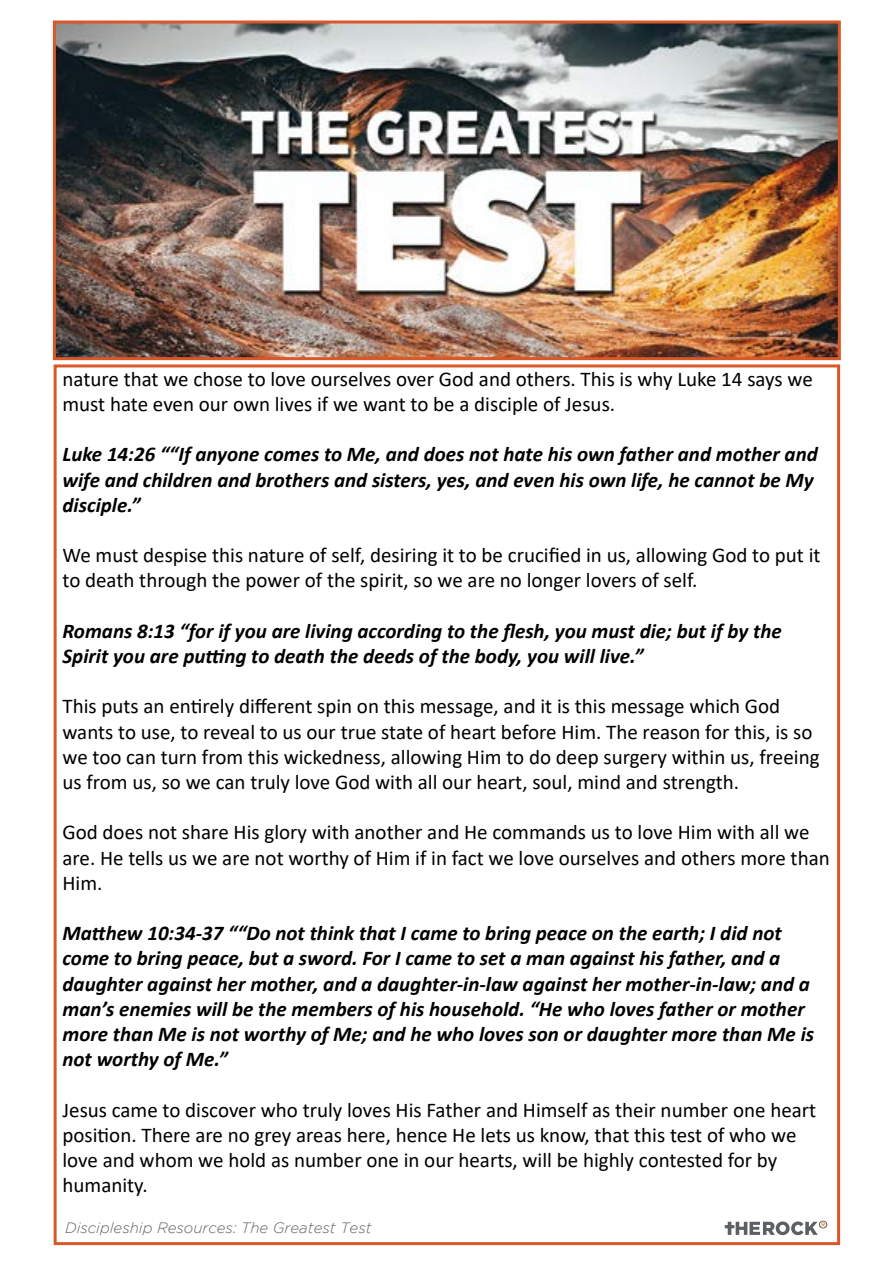
<style>
.page{position:relative;width:893px;height:1263px;background:#fff}
.page>*{position:absolute;margin:0;border:0;box-sizing:border-box;transform-origin:0 0}
.t1{font:21px/25.2px "Calibri";color:#000}
.t2{font:italic 700 21px/25.2px "Calibri";color:#000}
.t3{font:italic 300 15px "Gotham";color:#636466}
</style>
<div class="page">
<img style="left:57px;top:25px;width:780px;height:331px">
<div style="left:53px;top:21px;width:788px;height:339px;border:3px solid #d85827"></div>
<svg style="left:725px;top:1221px;width:102px;height:14px"></svg>
<p class="t1" style="left:63px;top:366px;width:752px">nature that we chose to love ourselves over God and others. This is why Luke 14 says we must hate even our own lives if we want to be a disciple of Jesus.</p>
<p class="t2" style="left:63px;top:441px;width:757px">Luke 14:26 ““If anyone comes to Me, and does not hate his own father and mother and wife and children and brothers and sisters, yes, and even his own life, he cannot be My disciple.”</p>
<p class="t1" style="left:63px;top:542px;width:760px">We must despise this nature of self, desiring it to be crucified in us, allowing God to put it to death through the power of the spirit, so we are no longer lovers of self.</p>
<p class="t2" style="left:63px;top:617px;width:721px">Romans 8:13 “for if you are living according to the flesh, you must die; but if by the<br>Spirit you are putting to death the deeds of the body, you will live.”</p>
<p class="t1" style="left:63px;top:693px;width:759px">This puts an entirely different spin on this message, and it is this message which God wants to use, to reveal to us our true state of heart before Him. The reason for this, is so we too can turn from this wickedness, allowing Him to do deep surgery within us, freeing us from us, so we can truly love God with all our heart, soul, mind and strength.</p>
<p class="t1" style="left:63px;top:819px;width:769px">God does not share His glory with another and He commands us to love Him with all we are. He tells us we are not worthy of Him if in fact we love ourselves and others more than<br>Him.</p>
<p class="t2" style="left:63px;top:920px;width:753px">Matthew 10:34-37 ““Do not think that I came to bring peace on the earth; I did not come to bring peace, but a sword. For I came to set a man against his father, and a daughter against her mother, and a daughter-in-law against her mother-in-law; and a man’s enemies will be the members of his household. “He who loves father or mother more than Me is not worthy of Me; and he who loves son or daughter more than Me is not worthy of Me.”</p>
<p class="t1" style="left:63px;top:1096px;width:755px">Jesus came to discover who truly loves His Father and Himself as their number one heart position. There are no grey areas here, hence He lets us know, that this test of who we love and whom we hold as number one in our hearts, will be highly contested for by humanity.</p>
<p class="t3" style="left:65px;top:1220px;width:308px">Discipleship Resources: The Greatest Test</p>
</div>
